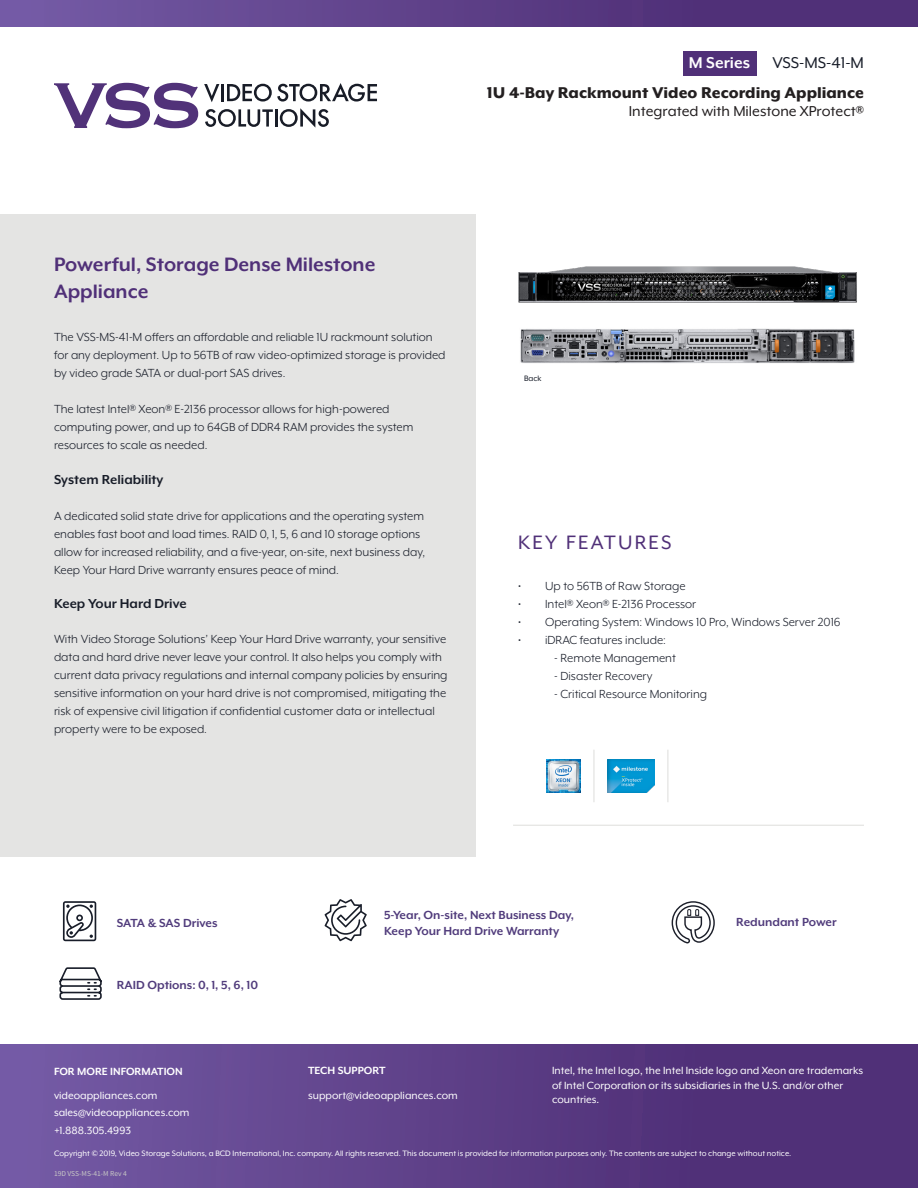
<style>
.page{position:relative;width:918px;height:1188px;background:#fff}
.page>*{position:absolute;margin:0;border:0;box-sizing:border-box;transform-origin:0 0}
.t1{font:700 22.35px/27px "Mr Eaves XL Mod OT";color:#503078}
.t2{font:22.35px "Mr Eaves XL Mod OT";letter-spacing:.1em;color:#503078}
.t3{font:800 18px "Mr Eaves XL Mod OT";color:#231f20}
.t4{font:18px "Mr Eaves XL Mod OT";color:#181d29}
.t5{font:16.5px "Mr Eaves XL Mod OT";color:#231f20}
.t6{font:700 15px "Mr Eaves XL Mod OT";color:#181d29}
.t7{font:13.5px/18px "Mr Eaves XL Mod OT";color:#181d29}
.t8{font:700 13.5px/16.2px "Mr Eaves XL Mod OT";color:#513c7c}
.t9{font:12px/17.4px "Mr Eaves XL Mod OT";color:#fff}
.t10{font:700 12px "Mr Eaves XL Mod OT";color:#fff}
.t11{font:9px "Mr Eaves XL Mod OT";color:#fff}
.t12{font:9px "Mr Eaves XL Mod OT";color:#181d29}
.t13{font:7.5px "Source Sans Pro";color:#c8c8c5}
.s1{font-weight:700;color:#fff}
</style>
<div class="page">
<div style="left:0;top:0;width:918px;height:27px;background:linear-gradient(to right,#7359a3,#49286f)"></div>
<svg style="left:54px;top:83px;width:144px;height:45px"></svg>
<svg style="left:204px;top:84px;width:15px;height:18px"></svg>
<hr style="left:221px;top:84px;width:3px;height:17px;background:#181c27">
<svg style="left:227px;top:83px;width:150px;height:19px"></svg>
<svg style="left:205px;top:109px;width:68px;height:18px"></svg>
<hr style="left:275px;top:109px;width:3px;height:18px;background:#181c27">
<svg style="left:280px;top:108px;width:49px;height:20px"></svg>
<div style="left:0;top:1044px;width:918px;height:144px;background:linear-gradient(to right,#7359a3,#49286f)"></div>
<div style="left:683px;top:51px;width:73px;height:24px;background:#503078"></div>
<svg style="left:63px;top:901px;width:33px;height:40px"></svg>
<svg style="left:59px;top:967px;width:43px;height:33px"></svg>
<div style="left:0;top:214px;width:475px;height:643px;background:#e4e4e3"></div>
<img style="left:518px;top:266px;width:339px;height:37px">
<img style="left:546px;top:759px;width:34px;height:34px">
<img style="left:608px;top:759px;width:46px;height:34px">
<hr style="left:593px;top:750px;width:2px;height:52px;background:#c8c8c5">
<hr style="left:667px;top:750px;width:2px;height:52px;background:#c8c8c5">
<img style="left:520px;top:328px;width:335px;height:35px">
<hr style="left:513px;top:825px;width:351px;height:1px;background:#c8c8c5">
<svg style="left:671px;top:901px;width:44px;height:43px"></svg>
<svg style="left:325px;top:899px;width:42px;height:42px"></svg>
<h2 class="t4" style="left:689px;top:54px;width:177px"><span class="s1">M Series</span> VSS-MS-41-M</h2>
<h2 class="t3" style="left:487px;top:84px;width:379px">1U 4-Bay Rackmount Video Recording Appliance</h2>
<p class="t5" style="left:629px;top:103px;width:237px">Integrated with Milestone XProtect®</p>
<h1 class="t1" style="left:54px;top:251px;width:323px">Powerful, Storage Dense Milestone<br>Appliance</h1>
<p class="t7" style="left:54px;top:328px;width:393px">The VSS-MS-41-M offers an affordable and reliable 1U rackmount solution for any deployment. Up to 56TB of raw video-optimized storage is provided by video grade SATA or dual-port SAS drives.</p>
<p class="t7" style="left:54px;top:400px;width:361px">The latest Intel® Xeon® E-2136 processor allows for high-powered computing power, and up to 64GB of DDR4 RAM provides the system resources to scale as needed.</p>
<p class="t6" style="left:54px;top:472px;width:111px">System Reliability</p>
<p class="t7" style="left:54px;top:506px;width:373px">A dedicated solid state drive for applications and the operating system enables fast boot and load times. RAID 0, 1, 5, 6 and 10 storage options allow for increased reliability, and a five-year, on-site, next business day, Keep Your Hard Drive warranty ensures peace of mind.</p>
<p class="t6" style="left:54px;top:596px;width:134px">Keep Your Hard Drive</p>
<p class="t7" style="left:54px;top:629px;width:395px">With Video Storage Solutions’ Keep Your Hard Drive warranty, your sensitive data and hard drive never leave your control. It also helps you comply with current data privacy regulations and internal company policies by ensuring sensitive information on your hard drive is not compromised, mitigating the risk of expensive civil litigation if confidential customer data or intellectual property were to be exposed.</p>
<p class="t12" style="left:524px;top:373px;width:19px">Back</p>
<h1 class="t2" style="left:518px;top:531px;width:155px">KEY FEATURES</h1>
<p class="t7" style="left:518px;top:577px;width:169px">• Up to 56TB of Raw Storage</p>
<p class="t7" style="left:518px;top:595px;width:180px">• Intel® Xeon® E-2136 Processor</p>
<p class="t7" style="left:518px;top:613px;width:324px">• Operating System: Windows 10 Pro, Windows Server 2016</p>
<p class="t7" style="left:518px;top:631px;width:149px">• iDRAC features include:</p>
<p class="t7" style="left:554px;top:649px;width:123px">- Remote Management</p>
<p class="t7" style="left:554px;top:667px;width:100px">- Disaster Recovery</p>
<p class="t7" style="left:554px;top:685px;width:155px">- Critical Resource Monitoring</p>
<p class="t8" style="left:117px;top:915px;width:102px">SATA &amp; SAS Drives</p>
<p class="t8" style="left:117px;top:977px;width:143px">RAID Options: 0, 1, 5, 6, 10</p>
<p class="t10" style="left:54px;top:1065px;width:130px">FOR MORE INFORMATION</p>
<p class="t9" style="left:54px;top:1087px;width:137px">videoappliances.com sales@videoappliances.com +1.888.305.4993</p>
<p class="t8" style="left:384px;top:906px;width:192px">5-Year, On-site, Next Business Day,<br>Keep Your Hard Drive Warranty</p>
<p class="t8" style="left:736px;top:914px;width:102px">Redundant Power</p>
<p class="t10" style="left:308px;top:1065px;width:79px">TECH SUPPORT</p>
<p class="t9" style="left:308px;top:1087px;width:151px">support@videoappliances.com</p>
<p class="t9" style="left:552px;top:1063px;width:312px;line-height:14.4px">Intel, the Intel logo, the Intel Inside logo and Xeon are trademarks of Intel Corporation or its subsidiaries in the U.S. and/or other countries.</p>
<p class="t11" style="left:54px;top:1149px;width:739px">Copyright © 2019, Video Storage Solutions, a BCD International, Inc. company. All rights reserved. This document is provided for information purposes only. The contents are subject to change without notice.</p>
<p class="t13" style="left:54px;top:1169px;width:74px">19D VSS-MS-41-M Rev 4</p>
</div>
